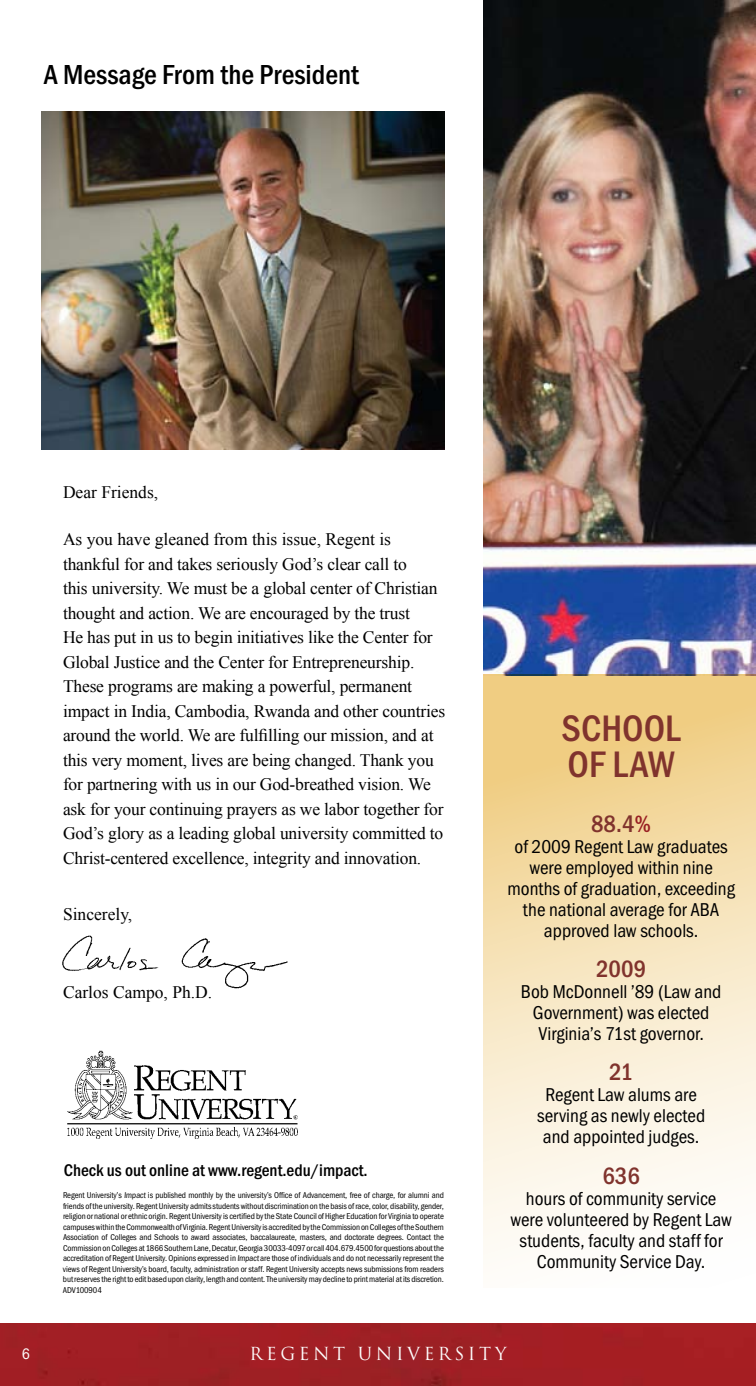
<style>
.page{position:relative;width:756px;height:1386px;background:#fff}
.page>*{position:absolute;margin:0;border:0;box-sizing:border-box;transform-origin:0 0}
.t1{font:700 38.15px/36.2px "Franklin Gothic Cond";color:#80332d}
.t2{font:700 28.53px "Franklin Gothic Cond";color:#000}
.t3{font:700 24.5px "Franklin Gothic Cond";color:#80332d}
.t4{font:19.25px/21px "Franklin Gothic Cond";color:#000;text-align:center}
.t5{font:17.5px/24.5px "Times New Roman";letter-spacing:-.01em;color:#000}
.t6{font:700 17.5px "Franklin Gothic Cond";color:#000}
.t7{font:17.5px "Trajan Pro";letter-spacing:.2em;color:#fff}
.t8{font:15.75px "Franklin Gothic Cond";color:#fff}
.t9{font:8.75px/10.5px "Franklin Gothic Cond";letter-spacing:-.01em;color:#000;text-align:justify}
.s1{color:#991f23}
</style>
<div class="page">
<div style="left:484px;top:674px;width:272px;height:614px;background:linear-gradient(to bottom,#efca7c,#fff)"></div>
<div style="left:0;top:1323px;width:756px;height:63px;background:#a21f24"></div>
<img style="left:42px;top:111px;width:402px;height:338px">
<img style="left:62px;top:935px;width:226px;height:54px">
<img style="left:67px;top:1050px;width:231px;height:89px">
<img style="left:484px;top:0;width:272px;height:675px">
<h2 class="t2" style="left:44px;top:59px;width:317px">A Message From the President</h2>
<h3 class="t8" style="left:22px;top:1345px;width:10px">6</h3>
<h3 class="t5" style="left:63px;top:479px;width:97px">Dear Friends,</h3>
<p class="t5" style="left:63px;top:527px;width:384px">As you have gleaned from this issue, Regent is thankful for and takes seriously God’s clear call to<br>this university. We must be a global center of Christian thought and action. We are encouraged by the trust<br>He has put in us to begin initiatives like the Center for Global Justice and the Center for Entrepreneurship.<br>These programs are making a powerful, permanent impact in India, Cambodia, Rwanda and other countries around the world. We are fulfilling our mission, and at this very moment, lives are being changed. Thank you for partnering with us in our God-breathed vision. We ask for your continuing prayers as we labor together for God’s glory as a leading global university committed to Christ-centered excellence, integrity and innovation.</p>
<h3 class="t5" style="left:63px;top:901px;width:71px">Sincerely,</h3>
<h3 class="t5" style="left:63px;top:980px;width:151px">Carlos Campo, Ph.D.</h3>
<h3 class="t6" style="left:64px;top:1161px;width:305px">Check us out online at www.regent.edu/impact.</h3>
<p class="t9" style="left:63px;top:1190px;width:382px">Regent University’s Impact is published monthly by the university’s Office of Advancement, free of charge, for alumni and friends of the university. Regent University admits students without discrimination on the basis of race, color, disability, gender, religion or national or ethnic origin. Regent University is certified by the State Council of Higher Education for Virginia to operate campuses within the Commonwealth of Virginia. Regent University is accredited by the Commission on Colleges of the Southern Association of Colleges and Schools to award associates, baccalaureate, masters, and doctorate degrees. Contact the Commission on Colleges at 1866 Southern Lane, Decatur, Georgia 30033-4097 or call 404.679.4500 for questions about the accreditation of Regent University. Opinions expressed in Impact are those of individuals and do not necessarily represent the views of Regent University’s board, faculty, administration or staff. Regent University accepts news submissions from readers but reserves the right to edit based upon clarity, length and content. The university may decline to print material at its discretion.<br>ADV 100904</p>
<h1 class="t1" style="left:562px;top:710px;width:121px">School ofLaw</h1>
<h3 class="t3" style="left:591px;top:810px;width:62px">88.4<span class="s1">%</span></h3>
<h3 class="t4" style="left:515px;top:836px;width:215px">of 2009 Regent Law graduates</h3>
<h3 class="t4" style="left:529px;top:857px;width:185px">were employed within nine</h3>
<h3 class="t4" style="left:507px;top:878px;width:229px">months of graduation, exceeding</h3>
<h3 class="t4" style="left:523px;top:899px;width:178px">the national average for ABA</h3>
<h3 class="t4" style="left:544px;top:920px;width:156px">approved law schools.</h3>
<h3 class="t3" style="left:596px;top:955px;width:52px">2009</h3>
<h3 class="t4" style="left:521px;top:981px;width:202px">Bob McDonnell ’89 (Law and<br>Government) was elected<br>Virginia’s 71st governor.</h3>
<h3 class="t3" style="left:609px;top:1058px;width:25px">21</h3>
<h3 class="t4" style="left:537px;top:1085px;width:170px">Regent Law alums are serving as newly elected and appointed judges.</h3>
<h3 class="t3" style="left:602px;top:1162px;width:39px">636</h3>
<h3 class="t4" style="left:511px;top:1188px;width:223px">hours of community service were volunteered by Regent Law students, faculty and staff for<br>Community Service Day.</h3>
<h3 class="t7" style="left:249px;top:1342px;width:259px">REGENT UNIVERSITY</h3>
</div>
